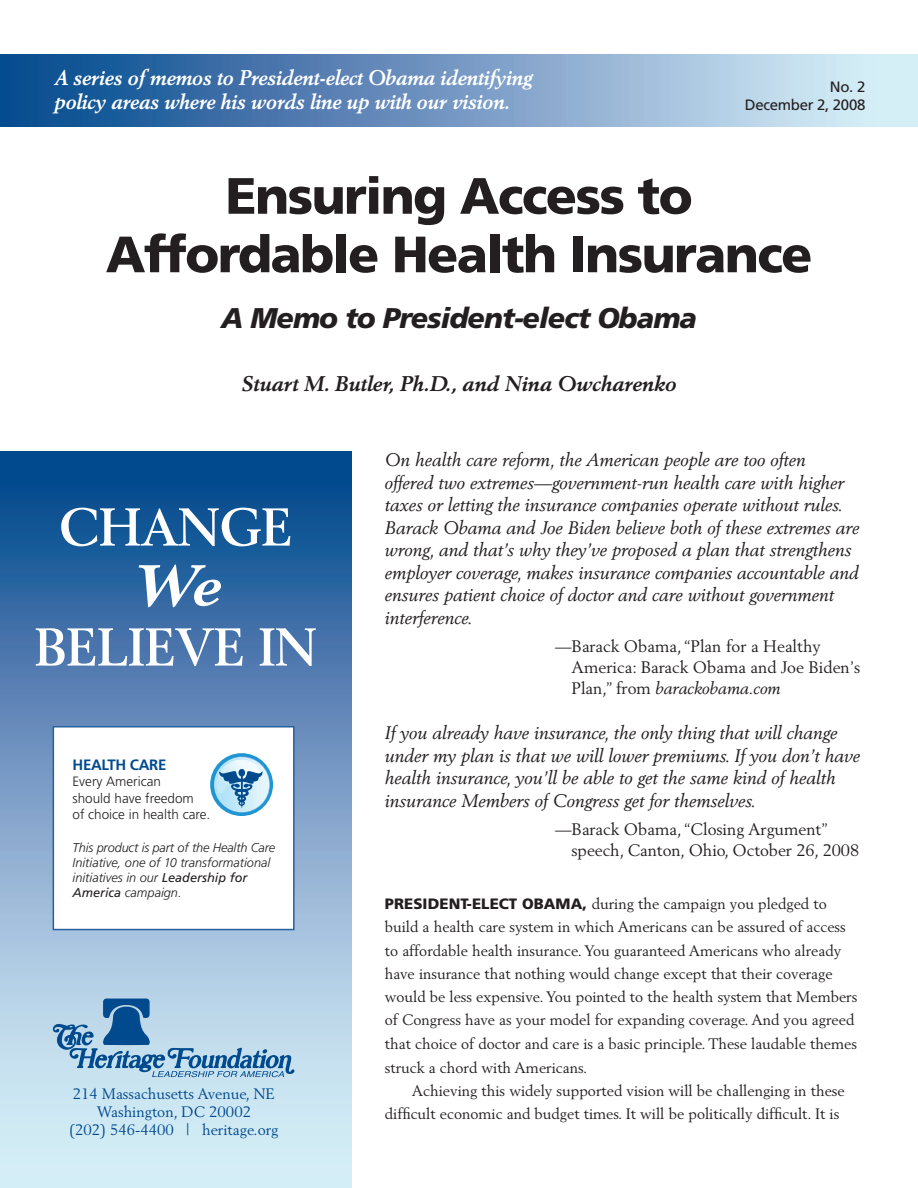
<style>
.page{position:relative;width:918px;height:1188px;background:#fff}
.page>*{position:absolute;margin:0;border:0;box-sizing:border-box;transform-origin:0 0}
.Paragraph_Style_1{font:italic 700 57px "Berling LT Std";color:#fff;scale:1.25 1}
.Paragraph_Style_1-2{font:700 52.5px "Berling LT Std";color:#fff;scale:.96 1}
.t1{font:900 51px/58.5px "Frutiger LT Std";letter-spacing:-.03em;color:#231f20;text-align:center}
.t2{font:italic 900 28.5px "Frutiger LT Std";letter-spacing:-.03em;color:#231f20}
.Paragraph_Style_1-3{font:italic 700 21px/24px "Berling LT Std";letter-spacing:-.01em;color:#fff;scale:.95 1}
.AUTHOR{font:italic 700 21px "Berling LT Std";color:#231f20}
.QUOTE{font:italic 18px/22.5px "Berling LT Std";color:#231f20}
.t3{font:16.5px/21px "Berling LT Std";color:#231f20}
.Text{font:15px/23.4px "Berling LT Std";color:#231f20}
.text{font:15px/23.2px "Berling LT Std";color:#231f20}
.t4{font:15px "Berling LT Std";color:#004a8d}
.t5{font:15px "Frutiger LT Std";letter-spacing:-.02em;color:#231f20}
.t6{font:700 15px "Frutiger LT Std";letter-spacing:-.02em;color:#004a8d}
.t7{font:300 13.5px/16.5px "Frutiger LT Std";color:#231f20}
.t8{font:italic 300 12.75px/15px "Frutiger LT Std";color:#231f20}
.s1{font-weight:400}
.s2{font-style:italic}
.s3{font-family:"Frutiger LT Std";font-weight:900}
</style>
<div class="page">
<div style="left:0;top:54px;width:918px;height:73px;background:linear-gradient(to right,#05448c,#e3f3fd)"></div>
<svg style="left:0;top:452px;width:351px;height:736px;background:#709ac3"></svg>
<div style="left:53px;top:726px;width:242px;height:204px;background:#fff;border:2px solid #27609d"></div>
<svg style="left:53px;top:999px;width:241px;height:78px;background:#93b8d5"></svg>
<svg style="left:212px;top:755px;width:59px;height:59px"></svg>
<div style="left:210px;top:753px;width:63px;height:63px;border:3px solid #1f95d3;border-radius:50%"></div>
<svg style="left:214px;top:757px;width:55px;height:55px"></svg>
<svg style="left:213px;top:760px;width:50px;height:48px;background:#91bfdc"></svg>
<p class="Paragraph_Style_1-3" style="left:54px;top:65px;width:505px">A series of memos to President-elect Obama identifying policy areas where his words line up with our vision.</p>
<p class="t5" style="left:830px;top:78px;width:37px">No. 2</p>
<p class="t5" style="left:745px;top:96px;width:122px">December 2, 2008</p>
<p class="t1" style="left:106px;top:167px;width:708px">Ensuring Access to<br>Affordable Health Insurance</p>
<p class="t2" style="left:221px;top:301px;width:477px">A Memo to President-elect Obama</p>
<p class="AUTHOR" style="left:242px;top:371px;width:436px">Stuart M. Butler, Ph.D., and Nina Owcharenko</p>
<p class="Paragraph_Style_1-2" style="left:59px;top:496px;width:245px">CHANGE</p>
<p class="Paragraph_Style_1" style="left:131px;top:551px;width:73px">We</p>
<p class="Paragraph_Style_1-2" style="left:35px;top:616px;width:295px">BELIEVE IN</p>
<p class="t6" style="left:73px;top:756px;width:95px">HEALTH CARE</p>
<p class="t7" style="left:73px;top:774px;width:139px">Every American<br>should have freedom<br>of choice in health care.</p>
<p class="t8" style="left:73px;top:841px;width:204px">This product is part of the Health Care<br>Initiative, one of 10 transformational initiatives in our <span class="s1">Leadership for<br>America</span> campaign.</p>
<p class="t4" style="left:73px;top:1085px;width:204px">214 Massachusetts Avenue, NE</p>
<p class="t4" style="left:97px;top:1103px;width:156px">Washington, DC 20002</p>
<p class="t4" style="left:69px;top:1121px;width:211px">(202) 546-4400 | heritage.org</p>
<p class="QUOTE" style="left:385px;top:449px;width:476px">On health care reform, the American people are too often<br>offered two extremes—government-run health care with higher taxes or letting the insurance companies operate without rules.<br>Barack Obama and Joe Biden believe both of these extremes are wrong, and that’s why they’ve proposed a plan that strengthens employer coverage, makes insurance companies accountable and ensures patient choice of doctor and care without government interference.</p>
<p class="t3" style="left:572px;top:636px;width:290px;text-indent:-16px">—Barack Obama, “Plan for a Healthy<br>America: Barack Obama and Joe Biden’s<br>Plan,” from <span class="s2">barackobama.com</span></p>
<p class="QUOTE" style="left:385px;top:722px;width:477px">If you already have insurance, the only thing that will change under my plan is that we will lower premiums. If you don’t have health insurance, you’ll be able to get the same kind of health insurance Members of Congress get for themselves.</p>
<p class="t3" style="left:572px;top:818px;width:289px;text-indent:-16px">—Barack Obama, “Closing Argument” speech, Canton, Ohio, October 26, 2008</p>
<p class="Text" style="left:385px;top:892px;width:474px"><span class="s3">President-elect Obama,</span> during the campaign you pledged to build a health care system in which Americans can be assured of access to affordable health insurance. You guaranteed Americans who already have insurance that nothing would change except that their coverage would be less expensive. You pointed to the health system that Members of Congress have as your model for expanding coverage. And you agreed that choice of doctor and care is a basic principle. These laudable themes struck a chord with Americans.</p>
<p class="text" style="left:385px;top:1079px;width:461px;text-indent:27px">Achieving this widely supported vision will be challenging in these difficult economic and budget times. It will be politically difficult. It is</p>
</div>
